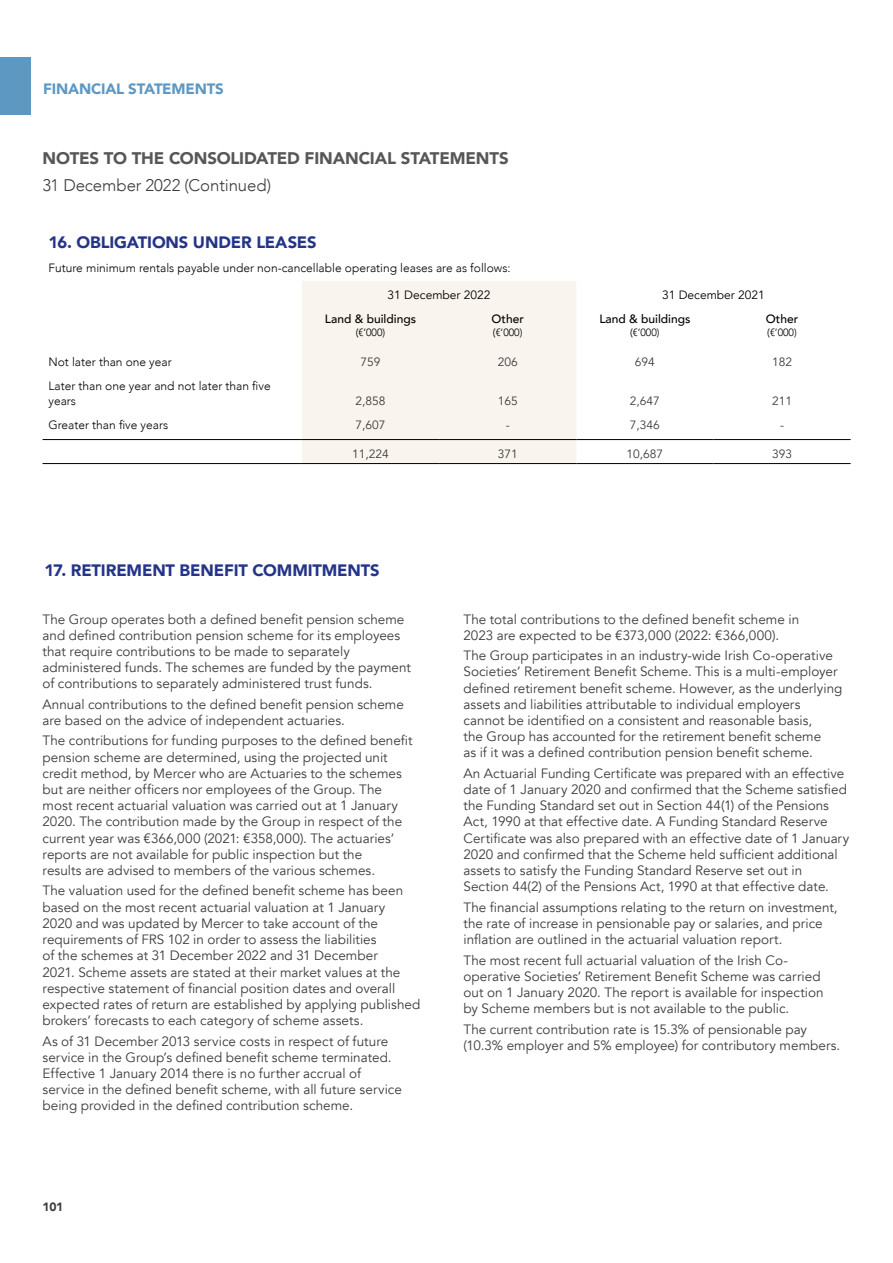
<style>
.page{position:relative;width:893px;height:1263px;background:#fff}
.page>*{position:absolute;margin:0;border:0;box-sizing:border-box;transform-origin:0 0}
.t1{font:900 16.8px "Avenir";letter-spacing:-.01em;color:#575756}
.t2{font:300 16.8px "Avenir";letter-spacing:-.005em;color:#3c3c3b}
.t3{font:900 16.5px "Avenir";letter-spacing:-.01em;color:#243588}
.t4{font:900 15px "Avenir";letter-spacing:-.015em;color:#5d98c3}
.t5{font:13.5px/16.2px "Avenir";color:#3c3c3b}
.t6{font:300 12px/14.4px "Avenir";color:#000}
.t7{font:12px "Avenir";color:#3c3c3b}
.t8{font:500 12px "Avenir";color:#000}
.t9{font:12px "Avenir";color:#000}
.t10{font:900 12px "Avenir";color:#3c3c3b}
.t11{font:300 10.5px "Avenir";color:#000}
.s1{font-weight:400}
</style>
<div class="page">
<div style="left:0;top:57px;width:30px;height:58px;background:#5d98c3"></div>
<div style="left:302px;top:281px;width:274px;height:182px;background:#f9f4ed"></div>
<hr style="left:43px;top:463px;width:259px;height:1px;background:#000">
<hr style="left:302px;top:463px;width:137px;height:1px;background:#000">
<hr style="left:439px;top:463px;width:137px;height:1px;background:#000">
<hr style="left:576px;top:463px;width:137px;height:1px;background:#000">
<hr style="left:713px;top:463px;width:138px;height:1px;background:#000">
<hr style="left:43px;top:439px;width:259px;height:1px;background:#000">
<hr style="left:302px;top:439px;width:137px;height:1px;background:#000">
<hr style="left:439px;top:439px;width:137px;height:1px;background:#000">
<hr style="left:576px;top:439px;width:137px;height:1px;background:#000">
<hr style="left:713px;top:439px;width:138px;height:1px;background:#000">
<p class="t4" style="left:43px;top:76px;width:182px">FINANCIAL STATEMENTS</p>
<p class="t1" style="left:43px;top:144px;width:468px">NOTES TO THE CONSOLIDATED FINANCIAL STATEMENTS</p>
<p class="t2" style="left:43px;top:175px;width:230px">31 December 2022 (Continued)</p>
<p class="t3" style="left:49px;top:228px;width:270px">16. OBLIGATIONS UNDER LEASES</p>
<p class="t6" style="left:49px;top:261px;width:464px">Future minimum rentals payable under non-cancellable operating leases are as follows:</p>
<p class="t9" style="left:388px;top:288px;width:104px">31 December 2022</p>
<p class="t9" style="left:662px;top:288px;width:104px">31 December 2021</p>
<p class="t8" style="left:325px;top:308px;width:93px">Land &amp; buildings</p>
<p class="t11" style="left:356px;top:327px;width:31px"><span class="s1">(</span>€’000)</p>
<p class="t8" style="left:492px;top:308px;width:34px">Other</p>
<p class="t11" style="left:493px;top:327px;width:31px"><span class="s1">(</span>€’000)</p>
<p class="t8" style="left:599px;top:308px;width:93px">Land &amp; buildings</p>
<p class="t11" style="left:630px;top:327px;width:31px"><span class="s1">(</span>€’000)</p>
<p class="t8" style="left:766px;top:308px;width:34px">Other</p>
<p class="t11" style="left:767px;top:327px;width:31px"><span class="s1">(</span>€’000)</p>
<p class="t6" style="left:49px;top:355px;width:125px">Not later than one year</p>
<p class="t7" style="left:360px;top:355px;width:22px">759</p>
<p class="t7" style="left:498px;top:355px;width:22px">206</p>
<p class="t7" style="left:635px;top:355px;width:22px">694</p>
<p class="t7" style="left:772px;top:355px;width:22px">182</p>
<p class="t6" style="left:49px;top:379px;width:224px">Later than one year and not later than five years</p>
<p class="t7" style="left:355px;top:393px;width:32px">2,858</p>
<p class="t7" style="left:498px;top:393px;width:22px">165</p>
<p class="t7" style="left:630px;top:393px;width:32px">2,647</p>
<p class="t7" style="left:772px;top:393px;width:22px">211</p>
<p class="t6" style="left:48px;top:417px;width:121px">Greater than five years</p>
<p class="t7" style="left:355px;top:417px;width:32px">7,607</p>
<p class="t7" style="left:506px;top:417px;width:5px">-</p>
<p class="t7" style="left:630px;top:417px;width:32px">7,346</p>
<p class="t7" style="left:780px;top:417px;width:5px">-</p>
<p class="t7" style="left:352px;top:446px;width:38px">11,224</p>
<p class="t7" style="left:498px;top:446px;width:22px">371</p>
<p class="t7" style="left:626px;top:446px;width:38px">10,687</p>
<p class="t7" style="left:772px;top:446px;width:22px">393</p>
<p class="t3" style="left:45px;top:556px;width:337px">17. RETIREMENT BENEFIT COMMITMENTS</p>
<p class="t5" style="left:43px;top:611px;width:370px">The Group operates both a defined benefit pension scheme and defined contribution pension scheme for its employees that require contributions to be made to separately administered funds. The schemes are funded by the payment of contributions to separately administered trust funds.</p>
<p class="t5" style="left:43px;top:696px;width:363px">Annual contributions to the defined benefit pension scheme are based on the advice of independent actuaries.</p>
<p class="t5" style="left:43px;top:733px;width:372px">The contributions for funding purposes to the defined benefit pension scheme are determined, using the projected unit credit method, by Mercer who are Actuaries to the schemes but are neither officers nor employees of the Group. The most recent actuarial valuation was carried out at 1 January 2020. The contribution made by the Group in respect of the current year was €366,000 (2021: €358,000). The actuaries’ reports are not available for public inspection but the<br>results are advised to members of the various schemes.</p>
<p class="t5" style="left:43px;top:883px;width:379px">The valuation used for the defined benefit scheme has been based on the most recent actuarial valuation at 1 January<br>2020 and was updated by Mercer to take account of the requirements of FRS 102 in order to assess the liabilities<br>of the schemes at 31 December 2022 and 31 December<br>2021. Scheme assets are stated at their market values at the respective statement of financial position dates and overall expected rates of return are established by applying published brokers’ forecasts to each category of scheme assets.</p>
<p class="t5" style="left:43px;top:1033px;width:361px">As of 31 December 2013 service costs in respect of future service in the Group’s defined benefit scheme terminated.<br>Effective 1 January 2014 there is no further accrual of service in the defined benefit scheme, with all future service being provided in the defined contribution scheme.</p>
<p class="t10" style="left:43px;top:1197px;width:22px">101</p>
<p class="t5" style="left:463px;top:611px;width:337px">The total contributions to the defined benefit scheme in<br>2023 are expected to be €373,000 (2022: €366,000).</p>
<p class="t5" style="left:463px;top:648px;width:380px">The Group participates in an industry-wide Irish Co-operative Societies’ Retirement Benefit Scheme. This is a multi-employer defined retirement benefit scheme. However, as the underlying assets and liabilities attributable to individual employers cannot be identified on a consistent and reasonable basis,<br>the Group has accounted for the retirement benefit scheme<br>as if it was a defined contribution pension benefit scheme.</p>
<p class="t5" style="left:463px;top:765px;width:387px">An Actuarial Funding Certificate was prepared with an effective date of 1 January 2020 and confirmed that the Scheme satisfied the Funding Standard set out in Section 44(1) of the Pensions Act, 1990 at that effective date. A Funding Standard Reserve Certificate was also prepared with an effective date of 1 January 2020 and confirmed that the Scheme held sufficient additional assets to satisfy the Funding Standard Reserve set out in Section 44(2) of the Pensions Act, 1990 at that effective date.</p>
<p class="t5" style="left:463px;top:899px;width:376px">The financial assumptions relating to the return on investment, the rate of increase in pensionable pay or salaries, and price inflation are outlined in the actuarial valuation report.</p>
<p class="t5" style="left:463px;top:952px;width:362px">The most recent full actuarial valuation of the Irish Co&shy;operative Societies’ Retirement Benefit Scheme was carried out on 1 January 2020. The report is available for inspection by Scheme members but is not available to the public.</p>
<p class="t5" style="left:463px;top:1021px;width:378px">The current contribution rate is 15.3% of pensionable pay (10.3% employer and 5% employee) for contributory members.</p>
</div>
